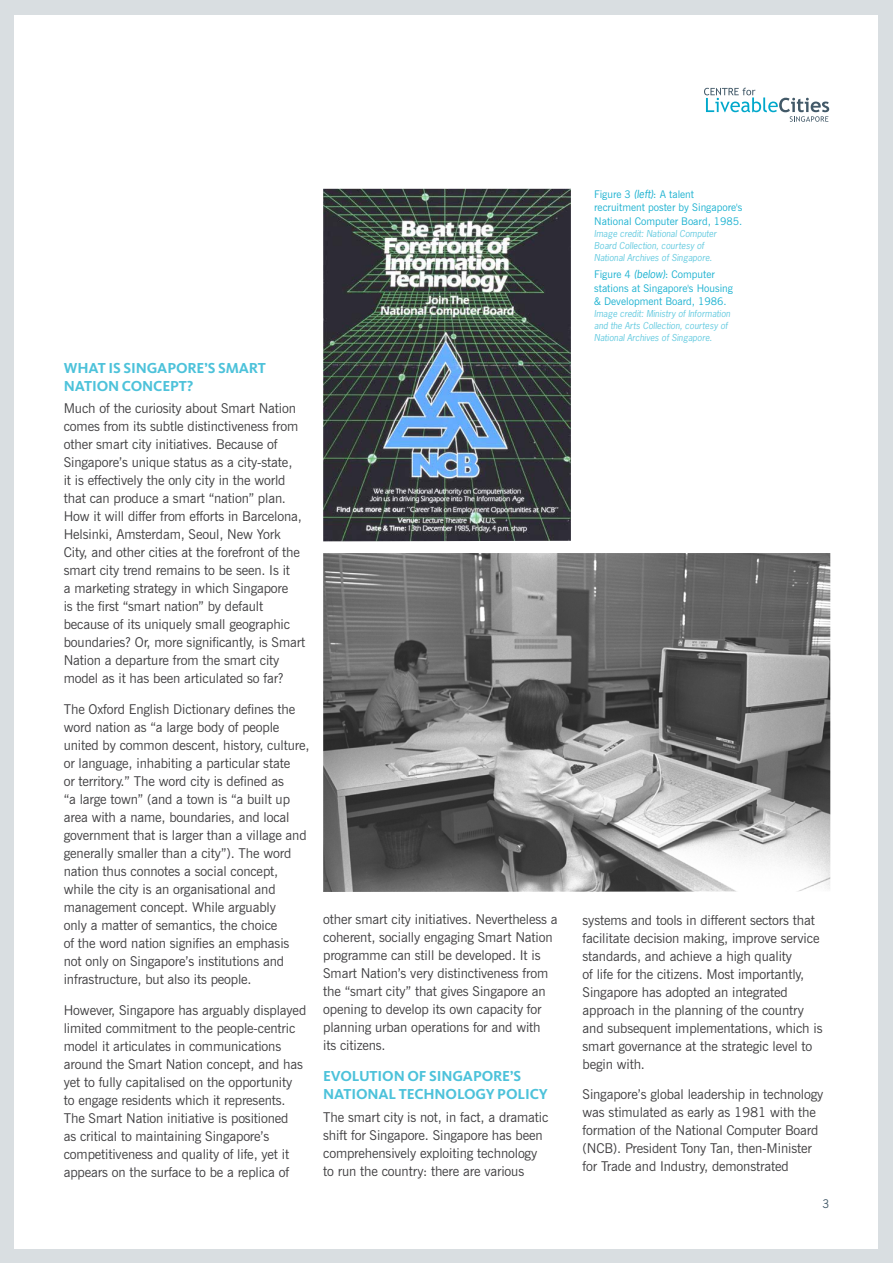
<style>
.page{position:relative;width:893px;height:1263px;background:#d9dee1}
.page>*{position:absolute;margin:0;border:0;box-sizing:border-box;transform-origin:0 0}
.t1{font:700 15px/18px "Kievit OT";letter-spacing:-.01em;color:#4dc2da}
.t2{font:13.5px/18px "News Gothic BT";letter-spacing:-.01em;color:#414042}
.t3{font:12px "News Gothic BT";color:#425968;scale:.95 1}
.t4{font:10.5px/13.5px "News Gothic BT";color:#1ab1d0}
.t5{font:italic 9px/12px "News Gothic";color:#66cbe0}
.s1{font-family:"News Gothic";font-style:italic}
</style>
<div class="page">
<div style="left:15px;top:15px;width:863px;height:1233px;background:#fff"></div>
<svg style="left:704px;top:88px;width:125px;height:34px"></svg>
<img style="left:323px;top:189px;width:248px;height:352px">
<img style="left:323px;top:553px;width:507px;height:339px">
<p class="t1" style="left:64px;top:359px;width:204px">WHAT IS SINGAPORE’S SMART<br>NATION CONCEPT?</p>
<p class="t2" style="left:64px;top:399px;width:243px">Much of the curiosity about Smart Nation comes from its subtle distinctiveness from other smart city initiatives. Because of Singapore’s unique status as a city-state,<br>it is effectively the only city in the world that can produce a smart “nation” plan.<br>How it will differ from efforts in Barcelona, Helsinki, Amsterdam, Seoul, New York City, and other cities at the forefront of the smart city trend remains to be seen. Is it<br>a marketing strategy in which Singapore<br>is the first “smart nation” by default because of its uniquely small geographic boundaries? Or, more significantly, is Smart Nation a departure from the smart city model as it has been articulated so far?</p>
<p class="t2" style="left:64px;top:700px;width:247px">The Oxford English Dictionary defines the word nation as “a large body of people united by common descent, history, culture, or language, inhabiting a particular state<br>or territory.” The word city is defined as<br>“a large town” (and a town is “a built up area with a name, boundaries, and local government that is larger than a village and generally smaller than a city”). The word nation thus connotes a social concept, while the city is an organisational and management concept. While arguably<br>only a matter of semantics, the choice<br>of the word nation signifies an emphasis not only on Singapore’s institutions and infrastructure, but also its people.</p>
<p class="t2" style="left:64px;top:1001px;width:244px">However, Singapore has arguably displayed limited commitment to the people-centric model it articulates in communications around the Smart Nation concept, and has yet to fully capitalised on the opportunity to engage residents which it represents.<br>The Smart Nation initiative is positioned<br>as critical to maintaining Singapore’s competitiveness and quality of life, yet it appears on the surface to be a replica of</p>
<p class="t2" style="left:323px;top:910px;width:236px">other smart city initiatives. Nevertheless a coherent, socially engaging Smart Nation programme can still be developed. It is Smart Nation’s very distinctiveness from the “smart city” that gives Singapore an opening to develop its own capacity for planning urban operations for and with<br>its citizens.</p>
<p class="t1" style="left:323px;top:1067px;width:226px">EVOLUTION OF SINGAPORE’S<br>NATIONAL TECHNOLOGY POLICY</p>
<p class="t2" style="left:323px;top:1108px;width:227px">The smart city is not, in fact, a dramatic shift for Singapore. Singapore has been comprehensively exploiting technology to run the country: there are various</p>
<p class="t4" style="left:594px;top:187px;width:150px">Figure 3 <span class="s1">(left)</span>: A talent recruitment poster by Singapore's<br>National Computer Board, 1985.</p>
<p class="t5" style="left:594px;top:227px;width:124px">Image credit: National Computer<br>Board Collection, courtesy of<br>National Archives of Singapore.</p>
<p class="t4" style="left:594px;top:268px;width:140px">Figure 4 <span class="s1">(below)</span>: Computer stations at Singapore's Housing &amp; Development Board, 1986.</p>
<p class="t5" style="left:594px;top:308px;width:138px">Image credit: Ministry of Information and the Arts Collection, courtesy of<br>National Archives of Singapore.</p>
<p class="t2" style="left:583px;top:911px;width:242px">systems and tools in different sectors that facilitate decision making, improve service standards, and achieve a high quality<br>of life for the citizens. Most importantly, Singapore has adopted an integrated approach in the planning of the country and subsequent implementations, which is smart governance at the strategic level to begin with.</p>
<p class="t2" style="left:583px;top:1085px;width:242px">Singapore’s global leadership in technology was stimulated as early as 1981 with the formation of the National Computer Board (NCB). President Tony Tan, then-Minister for Trade and Industry, demonstrated</p>
<p class="t3" style="left:822px;top:1196px;width:9px">3</p>
</div>
